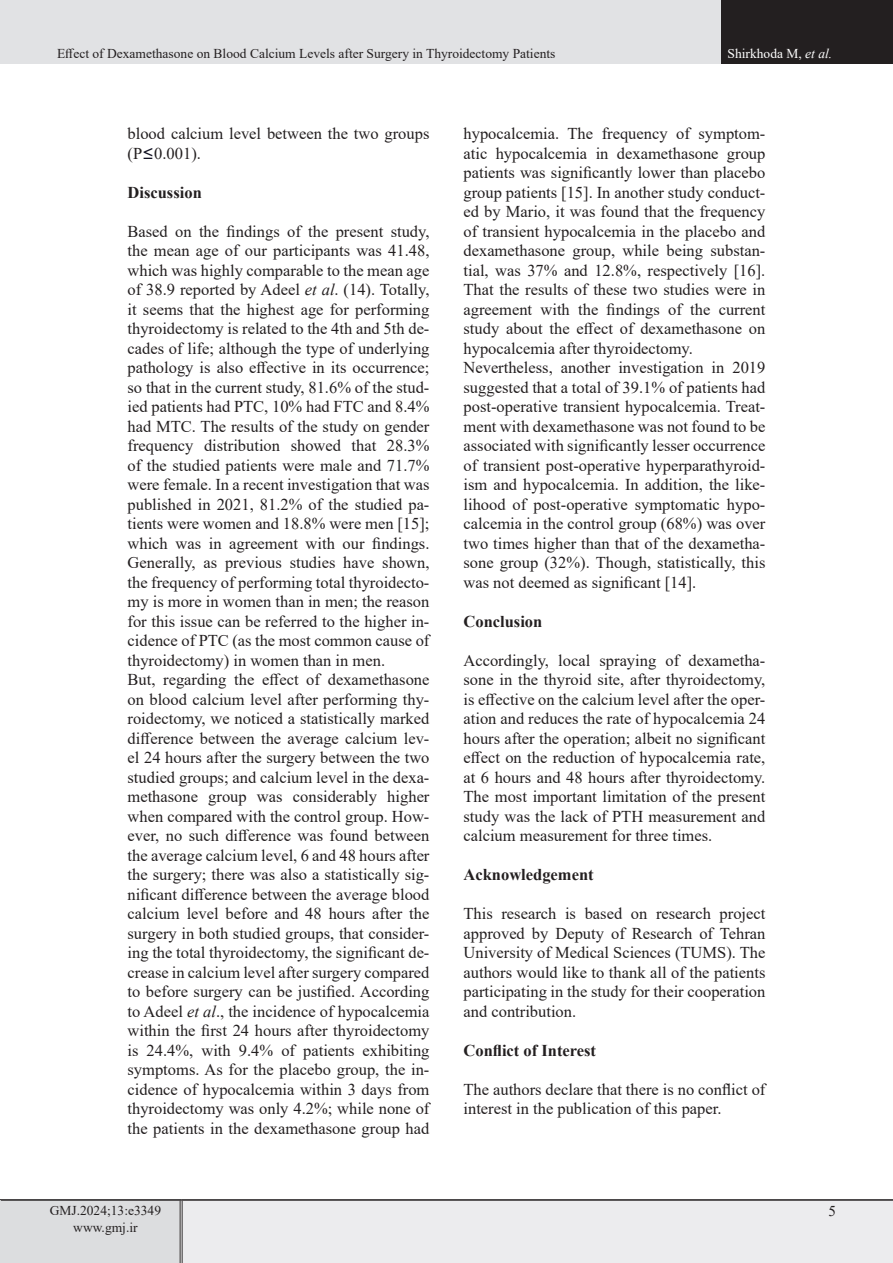
<style>
.page{position:relative;width:893px;height:1263px;background:#fff}
.page>*{position:absolute;margin:0;border:0;box-sizing:border-box;transform-origin:0 0}
.t1{font:16.5px/19.5px "Times New Roman";color:#231f20;text-align:justify}
.t2{font:700 16.5px "Times New Roman";color:#231f20}
.t3{font:15px "Times New Roman";color:#231f20}
.eeeeeeeeeeee{font:13.5px "Times New Roman";color:#231f20}
.t4{font:13.5px "Times New Roman";color:#fff}
.s1{font-style:italic}
.s2{font-family:"Tahoma";color:#112}
</style>
<div class="page">
<div style="left:0;top:1200px;width:181px;height:63px;background:#dcdddf"></div>
<div style="left:181px;top:1200px;width:712px;height:63px;background:#ececee"></div>
<hr style="left:180px;top:1201px;width:3px;height:62px;background:#fff">
<hr style="left:180px;top:1201px;width:1px;height:62px;background:#231f20">
<hr style="left:182px;top:1201px;width:1px;height:62px;background:#231f20">
<hr style="left:0;top:1199px;width:181px;height:2px;background:#231f20">
<hr style="left:181px;top:1199px;width:712px;height:2px;background:#231f20">
<div style="left:0;top:0;width:722px;height:64px;background:#e1e2e4"></div>
<div style="left:722px;top:0;width:171px;height:64px;background:#231f20"></div>
<p class="eeeeeeeeeeee" style="left:57px;top:44px;width:500px">Effect of Dexamethasone on Blood Calcium Levels after Surgery in Thyroidectomy Patients</p>
<p class="t4" style="left:728px;top:44px;width:106px">Shirkhoda M, <span class="s1">et al.</span></p>
<p class="t1" style="left:128px;top:123px;width:303px">blood calcium level between the two groups (P<span class="s2">≤</span>0.001).</p>
<p class="t2" style="left:128px;top:180px;width:76px">Discussion</p>
<p class="t1" style="left:128px;top:221px;width:303px">Based on the findings of the present study, the mean age of our participants was 41.48, which was highly comparable to the mean age of 38.9 reported by Adeel <span class="s1">et al</span>. (14). Totally, it seems that the highest age for performing thyroidectomy is related to the 4th and 5th de&shy;cades of life; although the type of underlying pathology is also effective in its occurrence; so that in the current study, 81.6% of the stud&shy;ied patients had PTC, 10% had FTC and 8.4% had MTC. The results of the study on gender frequency distribution showed that 28.3% of the studied patients were male and 71.7% were female. In a recent investigation that was published in 2021, 81.2% of the studied pa&shy;tients were women and 18.8% were men [15]; which was in agreement with our findings.<br>Generally, as previous studies have shown, the frequency of performing total thyroidecto&shy;my is more in women than in men; the reason for this issue can be referred to the higher in&shy;cidence of PTC (as the most common cause of thyroidectomy) in women than in men.</p>
<p class="t1" style="left:128px;top:669px;width:303px">But, regarding the effect of dexamethasone on blood calcium level after performing thy&shy;roidectomy, we noticed a statistically marked difference between the average calcium lev&shy;el 24 hours after the surgery between the two studied groups; and calcium level in the dexa&shy;methasone group was considerably higher when compared with the control group. How&shy;ever, no such difference was found between the average calcium level, 6 and 48 hours after the surgery; there was also a statistically sig&shy;nificant difference between the average blood calcium level before and 48 hours after the surgery in both studied groups, that consider&shy;ing the total thyroidectomy, the significant de&shy;crease in calcium level after surgery compared to before surgery can be justified. According to Adeel <span class="s1">et al</span>., the incidence of hypocalcemia within the first 24 hours after thyroidectomy is 24.4%, with 9.4% of patients exhibiting symptoms. As for the placebo group, the in&shy;cidence of hypocalcemia within 3 days from thyroidectomy was only 4.2%; while none of the patients in the dexamethasone group had</p>
<p class="eeeeeeeeeeee" style="left:50px;top:1201px;width:113px">GMJ.2024;13:e3349</p>
<p class="eeeeeeeeeeee" style="left:73px;top:1217px;width:66px">www.gmj.ir</p>
<p class="t1" style="left:463px;top:123px;width:303px">hypocalcemia. The frequency of symptom&shy;atic hypocalcemia in dexamethasone group patients was significantly lower than placebo group patients [15]. In another study conduct&shy;ed by Mario, it was found that the frequency of transient hypocalcemia in the placebo and dexamethasone group, while being substan&shy;tial, was 37% and 12.8%, respectively [16].<br>That the results of these two studies were in agreement with the findings of the current study about the effect of dexamethasone on hypocalcemia after thyroidectomy.</p>
<p class="t1" style="left:463px;top:357px;width:303px">Nevertheless, another investigation in 2019 suggested that a total of 39.1% of patients had post-operative transient hypocalcemia. Treat&shy;ment with dexamethasone was not found to be associated with significantly lesser occurrence of transient post-operative hyperparathyroid&shy;ism and hypocalcemia. In addition, the like&shy;lihood of post-operative symptomatic hypo&shy;calcemia in the control group (68%) was over two times higher than that of the dexametha&shy;sone group (32%). Though, statistically, this was not deemed as significant [14].</p>
<p class="t2" style="left:463px;top:609px;width:80px">Conclusion</p>
<p class="t1" style="left:463px;top:650px;width:303px">Accordingly, local spraying of dexametha&shy;sone in the thyroid site, after thyroidectomy, is effective on the calcium level after the oper&shy;ation and reduces the rate of hypocalcemia 24 hours after the operation; albeit no significant effect on the reduction of hypocalcemia rate, at 6 hours and 48 hours after thyroidectomy.<br>The most important limitation of the present study was the lack of PTH measurement and calcium measurement for three times.</p>
<p class="t2" style="left:463px;top:863px;width:132px">Acknowledgement</p>
<p class="t1" style="left:463px;top:903px;width:303px">This research is based on research project approved by Deputy of Research of Tehran University of Medical Sciences (TUMS). The authors would like to thank all of the patients participating in the study for their cooperation and contribution.</p>
<p class="t2" style="left:463px;top:1038px;width:134px">Conflict of Interest</p>
<p class="t1" style="left:463px;top:1079px;width:303px">The authors declare that there is no conflict of interest in the publication of this paper.</p>
<p class="t3" style="left:828px;top:1201px;width:9px">5</p>
</div>
